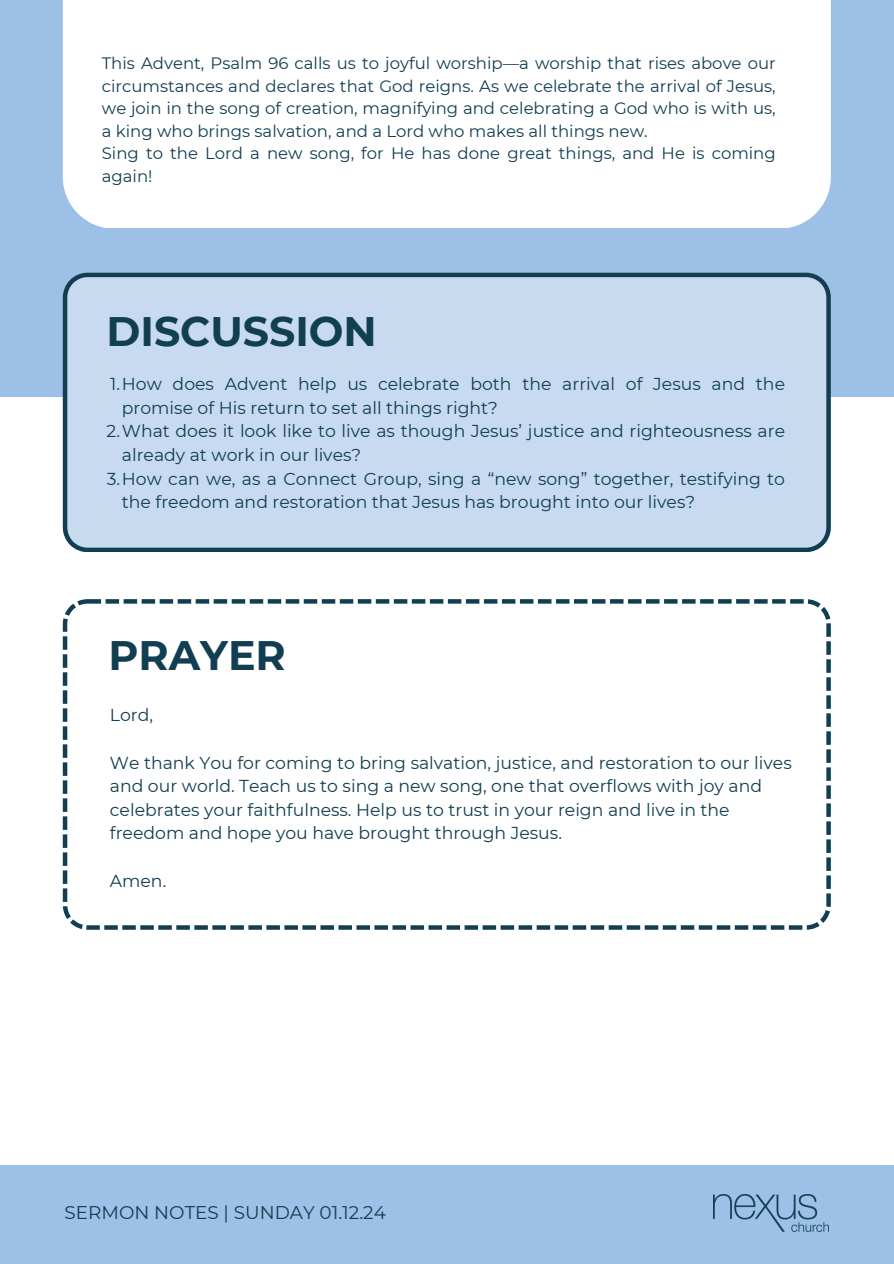
<style>
.page{position:relative;width:894px;height:1264px;background:#fff}
.page>*{position:absolute;margin:0;border:0;box-sizing:border-box;transform-origin:0 0}
.t1{font:700 41.1px "Montserrat";color:#113e51}
.t2{font:18.45px "Montserrat";color:#113e51}
.t3{font:17.25px/23.7px "Montserrat";color:#113e51}
.t4{font:16.5px/22.5px "Montserrat";color:#113e51;text-align:justify}
</style>
<div class="page">
<div style="left:0;top:0;width:892px;height:396px;background:#9dc0e6"></div>
<div style="left:63px;top:273px;width:767px;height:279px;background:#c7daef"></div>
<svg style="left:63px;top:599px;width:767px;height:330px"></svg>
<div style="left:0;top:1165px;width:893px;height:98px;background:#9dc0e6"></div>
<img style="left:713px;top:1194px;width:114px;height:37px">
<div style="left:63px;top:0;width:767px;height:227px;background:#fff"></div>
<h3 class="t4" style="left:102px;top:52px;width:675px">This Advent, Psalm 96 calls us to joyful worship—a worship that rises above our circumstances and declares that God reigns. As we celebrate the arrival of Jesus, we join in the song of creation, magnifying and celebrating a God who is with us, a king who brings salvation, and a Lord who makes all things new.</h3>
<h2 class="t4" style="left:102px;top:142px;width:675px">Sing to the Lord a new song, for He has done great things, and He is coming again!</h2>
<p class="t1" style="left:106px;top:306px;width:272px">DISCUSSION</p>
<p class="t3" style="left:122px;top:372px;width:664px;text-indent:-12px">1.How does Advent help us celebrate both the arrival of Jesus and the promise of His return to set all things right?</p>
<h1 class="t3" style="left:122px;top:419px;width:664px;text-indent:-15px">2.What does it look like to live as though Jesus’ justice and righteousness are already at work in our lives?</h1>
<p class="t3" style="left:122px;top:466px;width:664px;text-indent:-15px">3.How can we, as a Connect Group, sing a “new song” together, testifying to the freedom and restoration that Jesus has brought into our lives?</p>
<h3 class="t1" style="left:108px;top:630px;width:179px">PRAYER</h3>
<p class="t3" style="left:110px;top:703px;width:45px">Lord,</p>
<p class="t3" style="left:110px;top:750px;width:683px">We thank You for coming to bring salvation, justice, and restoration to our lives and our world. Teach us to sing a new song, one that overflows with joy and celebrates your faithfulness. Help us to trust in your reign and live in the freedom and hope you have brought through Jesus.</p>
<h1 class="t3" style="left:110px;top:868px;width:58px">Amen.</h1>
<h3 class="t2" style="left:65px;top:1200px;width:322px">SERMON NOTES | SUNDAY 01.12.24</h3>
</div>
